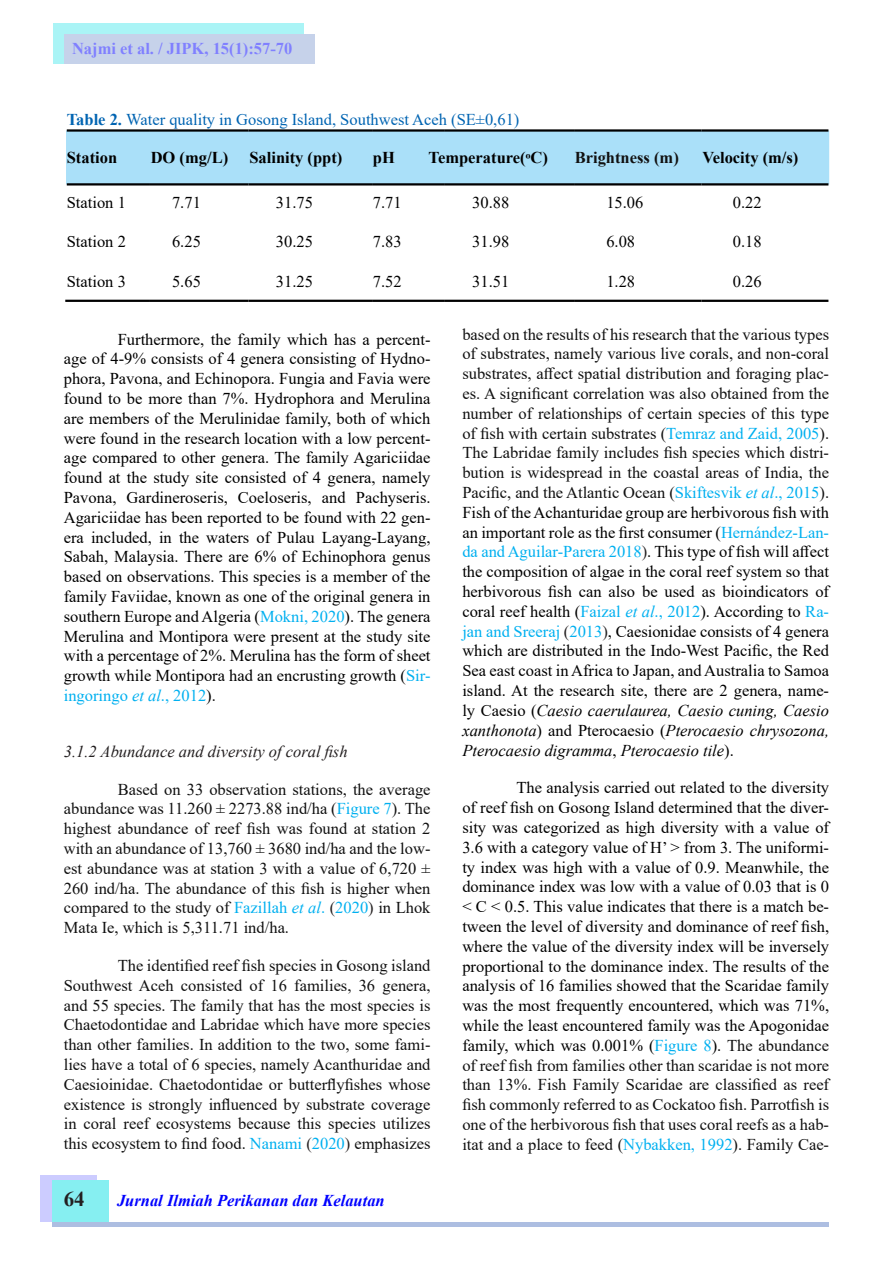
<style>
.page{position:relative;width:893px;height:1263px;background:#fff}
.page>*{position:absolute;margin:0;border:0;box-sizing:border-box;transform-origin:0 0}
.t1{font:700 21px "Times New Roman";color:#231f20}
.t2{font:16.5px/19.8px "Times New Roman";color:#000;text-align:justify}
.t3{font:16.5px/19.8px "Times New Roman";color:#111;text-align:justify}
.t4{font:700 16.5px "Times New Roman";color:#000}
.t5{font:16.5px "Times New Roman";color:#0164b2}
.jbd-subjud10{font:italic 16.5px "Times New Roman";color:#231f20}
.t6{font:italic 700 16.5px "Times New Roman";color:#00f}
.t7{font:700 16.5px "Times New Roman";color:#8080ff}
.t8{font:700 16.5px "Times New Roman";color:#111}
.s1{font-weight:700}
.s2{color:#00b0f0}
.s3{font-style:italic;color:#00b0f0}
.s4{color:#111}
.s5{color:#231f20}
.s6{font-style:italic}
</style>
<div class="page">
<div style="left:66px;top:130px;width:763px;height:54px;background:#aae0f9"></div>
<hr style="left:67px;top:129px;width:83px;height:3px;background:#000">
<hr style="left:150px;top:129px;width:99px;height:3px;background:#000">
<hr style="left:249px;top:129px;width:123px;height:3px;background:#000">
<hr style="left:372px;top:129px;width:72px;height:3px;background:#000">
<hr style="left:444px;top:129px;width:130px;height:3px;background:#000">
<hr style="left:574px;top:129px;width:128px;height:3px;background:#000">
<hr style="left:702px;top:129px;width:126px;height:3px;background:#000">
<hr style="left:67px;top:183px;width:83px;height:3px;background:#000">
<hr style="left:150px;top:183px;width:99px;height:3px;background:#000">
<hr style="left:249px;top:183px;width:123px;height:3px;background:#000">
<hr style="left:372px;top:183px;width:72px;height:3px;background:#000">
<hr style="left:444px;top:183px;width:130px;height:3px;background:#000">
<hr style="left:574px;top:183px;width:128px;height:3px;background:#000">
<hr style="left:702px;top:183px;width:126px;height:3px;background:#000">
<hr style="left:65px;top:300px;width:85px;height:2px;background:#000">
<hr style="left:150px;top:300px;width:99px;height:2px;background:#000">
<hr style="left:249px;top:300px;width:123px;height:2px;background:#000">
<hr style="left:372px;top:300px;width:72px;height:2px;background:#000">
<hr style="left:444px;top:300px;width:130px;height:2px;background:#000">
<hr style="left:574px;top:300px;width:128px;height:2px;background:#000">
<hr style="left:702px;top:300px;width:126px;height:2px;background:#000">
<div style="left:40px;top:1175px;width:57px;height:46px;background:#ccf"></div>
<div style="left:52px;top:1180px;width:57px;height:41px;background:#86eff1"></div>
<hr style="left:52px;top:1223px;width:777px;height:4px;background:#adbee1">
<div style="left:53px;top:23px;width:251px;height:41px;background:#aaf4f6"></div>
<div style="left:64px;top:35px;width:251px;height:29px;background:#c6d2ea"></div>
<p class="t7" style="left:72px;top:37px;width:222px">Najmi et al. / JIPK, 15(1):57-70</p>
<p class="t5" style="left:67px;top:107px;width:454px"><span class="s1">Table 2.</span> Water quality in Gosong Island, Southwest Aceh (SE±0,61)</p>
<p class="t4" style="left:67px;top:146px;width:52px">Station</p>
<p class="t4" style="left:151px;top:146px;width:79px">DO (mg/L)</p>
<p class="t4" style="left:249px;top:146px;width:95px">Salinity (ppt)</p>
<p class="t4" style="left:373px;top:146px;width:24px">pH</p>
<p class="t4" style="left:429px;top:146px;width:121px">Temperature(ᵒC)</p>
<p class="t8" style="left:575px;top:146px;width:106px">Brightness (m)</p>
<p class="t4" style="left:702px;top:146px;width:98px">Velocity (m/s)</p>
<p class="t2" style="left:67px;top:193px;width:61px">Station 1</p>
<p class="t2" style="left:172px;top:193px;width:30px">7.71</p>
<p class="t2" style="left:276px;top:193px;width:39px">31.75</p>
<p class="t2" style="left:373px;top:193px;width:30px">7.71</p>
<p class="t2" style="left:472px;top:193px;width:39px">30.88</p>
<p class="t2" style="left:606px;top:193px;width:39px">15.06</p>
<p class="t2" style="left:733px;top:193px;width:30px">0.22</p>
<p class="t2" style="left:67px;top:231px;width:61px">Station 2</p>
<p class="t2" style="left:172px;top:231px;width:30px">6.25</p>
<p class="t2" style="left:276px;top:231px;width:39px">30.25</p>
<p class="t2" style="left:373px;top:231px;width:30px">7.83</p>
<p class="t2" style="left:472px;top:231px;width:39px">31.98</p>
<p class="t2" style="left:606px;top:231px;width:30px">6.08</p>
<p class="t2" style="left:733px;top:231px;width:30px">0.18</p>
<p class="t2" style="left:67px;top:271px;width:61px">Station 3</p>
<p class="t2" style="left:172px;top:271px;width:30px">5.65</p>
<p class="t2" style="left:276px;top:271px;width:39px">31.25</p>
<p class="t2" style="left:373px;top:271px;width:30px">7.52</p>
<p class="t2" style="left:472px;top:271px;width:39px">31.51</p>
<p class="t2" style="left:606px;top:271px;width:30px">1.28</p>
<p class="t2" style="left:733px;top:271px;width:30px">0.26</p>
<p class="t2" style="left:64px;top:329px;width:368px;text-indent:54px">Furthermore, the family which has a percent&shy;age of 4-9% consists of 4 genera consisting of Hydno&shy;phora, Pavona, and Echinopora. Fungia and Favia were found to be more than 7%. Hydrophora and Merulina are members of the Merulinidae family, both of which were found in the research location with a low percent&shy;age compared to other genera. The family Agariciidae found at the study site consisted of 4 genera, namely Pavona, Gardineroseris, Coeloseris, and Pachyseris.<br>Agariciidae has been reported to be found with 22 gen&shy;era included, in the waters of Pulau Layang-Layang, Sabah, Malaysia. There are 6% of Echinophora genus based on observations. This species is a member of the family Faviidae, known as one of the original genera in southern Europe and Algeria (<span class="s2">Mokni, 2020</span>). The genera Merulina and Montipora were present at the study site with a percentage of 2%. Merulina has the form of sheet growth while Montipora had an encrusting growth (<span class="s2">Sir&shy;ingoringo</span> <span class="s3">et al</span><span class="s2">., 2012</span>)<span class="s4">.</span></p>
<p class="jbd-subjud10" style="left:64px;top:740px;width:285px">3.1.2 Abundance and diversity of coral fish</p>
<p class="t3" style="left:64px;top:779px;width:368px;text-indent:54px">Based on 33 observation stations, the average abundance was 11.260 ± 2273.88 ind/ha (<span class="s2">Figure 7</span>). The highest abundance of reef fish was found at station 2 with an abundance of 13,760 ± 3680 ind/ha and the low&shy;est abundance was at station 3 with a value of 6,720 ± 260 ind/ha. The abundance of this fish is higher when compared to the study of <span class="s2">Fazillah</span> <span class="s3">et al</span><span class="s2">.</span> <span class="s5">(</span><span class="s2">2020</span><span class="s5">)</span> in Lhok Mata Ie, which is 5,311.71 ind/ha.</p>
<p class="t3" style="left:64px;top:955px;width:368px;text-indent:54px">The identified reef fish species in Gosong island Southwest Aceh consisted of 16 families, 36 genera, and 55 species. The family that has the most species is Chaetodontidae and Labridae which have more species than other families. In addition to the two, some fami&shy;lies have a total of 6 species, namely Acanthuridae and Caesioinidae. Chaetodontidae or butterflyfishes whose existence is strongly influenced by substrate coverage in coral reef ecosystems because this species utilizes this ecosystem to find food. <span class="s2">Nanami</span> <span class="s5">(</span><span class="s2">2020</span><span class="s5">)</span> emphasizes</p>
<p class="t1" style="left:64px;top:1184px;width:22px">64</p>
<p class="t6" style="left:117px;top:1189px;width:269px">Jurnal Ilmiah Perikanan dan Kelautan</p>
<p class="t2" style="left:462px;top:324px;width:368px"><span class="s4">based on the results of his research that the various types of substrates, namely various live corals, and non-coral substrates, affect spatial distribution and foraging plac&shy;es. A significant correlation was also obtained from the number of relationships of certain species of this type of fish with certain substrates (</span><span class="s2">Temraz and Zaid, 2005</span><span class="s4">).<br>The Labridae family includes fish species which distri&shy;bution is widespread in the coastal areas of India, the Pacific, and the Atlantic Ocean (</span><span class="s2">Skiftesvik</span> <span class="s3">et al</span><span class="s2">., 2015</span><span class="s4">).<br></span>Fish of the Achanturidae group are herbivorous fish with an important role as the first consumer (<span class="s2">Hernández-Lan&shy;da and Aguilar-Parera 2018</span><span class="s5">)</span>. This type of fish will affect the composition of algae in the coral reef system so that herbivorous fish can also be used as bioindicators of coral reef health (<span class="s2">Faizal</span> <span class="s3">et al</span><span class="s2">., 2012</span>). According to <span class="s2">Ra&shy;jan and Sreeraj</span> <span class="s5">(</span><span class="s2">2013</span><span class="s5">)</span>, Caesionidae consists of 4 genera which are distributed in the Indo-West Pacific, the Red Sea east coast in Africa to Japan, and Australia to Samoa island. At the research site, there are 2 genera, name&shy;ly Caesio (<span class="s6">Caesio caerulaurea, Caesio cuning, Caesio xanthonota</span>) and Pterocaesio (<span class="s6">Pterocaesio chrysozona, Pterocaesio digramma</span>, <span class="s6">Pterocaesio tile</span>).</p>
<p class="t2" style="left:462px;top:777px;width:368px;text-indent:54px">The analysis carried out related to the diversity of reef fish on Gosong Island determined that the diver&shy;sity was categorized as high diversity with a value of 3.6 with a category value of H’ &gt; from 3. The uniformi&shy;ty index was high with a value of 0.9. Meanwhile, the dominance index was low with a value of 0.03 that is 0 &lt; C &lt; 0.5. This value indicates that there is a match be&shy;tween the level of diversity and dominance of reef fish, where the value of the diversity index will be inversely proportional to the dominance index. The results of the analysis of 16 families showed that the Scaridae family was the most frequently encountered, which was 71%, while the least encountered family was the Apogonidae family, which was 0.001% (<span class="s2">Figure 8</span>). <span class="s4">The abundance of reef fish from families other than scaridae is not more than 13%. Fish Family Scaridae are classified as reef fish commonly referred to as Cockatoo fish. Parrotfish is one of the herbivorous fish that uses coral reefs as a hab&shy;itat and a place to feed (</span><span class="s2">Nybakken, 1992</span><span class="s4">). Family Cae-</span></p>
</div>
